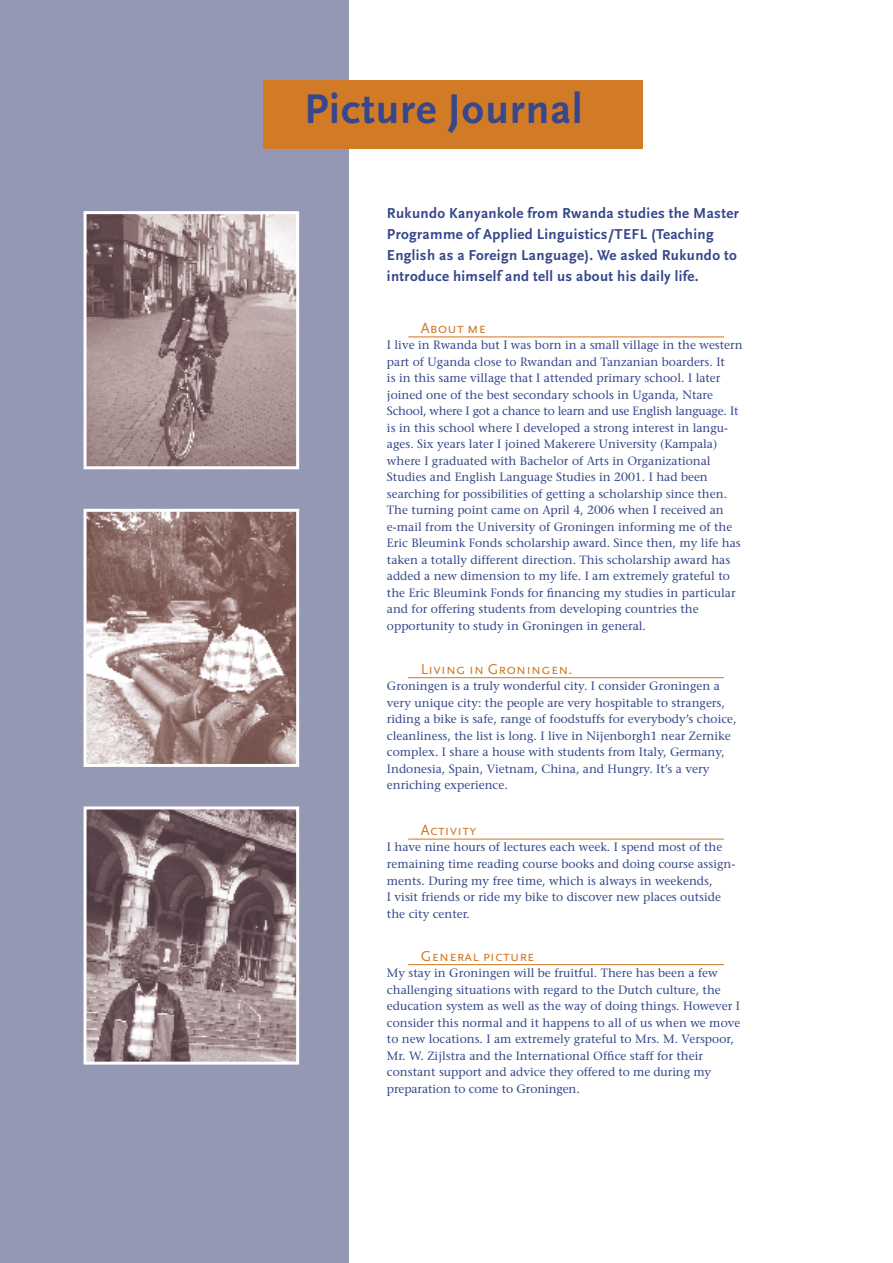
<style>
.page{position:relative;width:893px;height:1263px;background:#fff}
.page>*{position:absolute;margin:0;border:0;box-sizing:border-box;transform-origin:0 0}
._02-titel{font:700 43.35px "Scala Sans";letter-spacing:.025em;color:#36478b}
._03-chapeau{font:700 15px/21px "Scala Sans";letter-spacing:.025em;color:#36478b}
.kopje_in_tekst{font:15px "Scala Sans Caps";letter-spacing:.015em;color:#d27b27}
.t1{font:12px/16.5px "Stone Serif";color:#36478b}
</style>
<div class="page">
<div style="left:0;top:0;width:349px;height:1263px;background:#9498b5"></div>
<div style="left:263px;top:81px;width:379px;height:68px;background:#d27b27"></div>
<img style="left:88px;top:215px;width:207px;height:250px">
<div style="left:84px;top:211px;width:215px;height:258px;border:3px solid #fff"></div>
<img style="left:88px;top:513px;width:207px;height:250px">
<div style="left:84px;top:509px;width:215px;height:258px;border:3px solid #fff"></div>
<img style="left:88px;top:810px;width:207px;height:250px">
<div style="left:84px;top:806px;width:215px;height:258px;border:3px solid #fff"></div>
<hr style="left:408px;top:336px;width:316px;height:1px;background:#d27b27">
<hr style="left:408px;top:677px;width:316px;height:1px;background:#d27b27">
<hr style="left:408px;top:838px;width:316px;height:2px;background:#d27b27">
<hr style="left:408px;top:964px;width:316px;height:1px;background:#d27b27">
<p class="_02-titel" style="left:304px;top:86px;width:280px">Picture Journal</p>
<p class="_03-chapeau" style="left:387px;top:203px;width:353px">Rukundo Kanyankole from Rwanda studies the Master Programme of Applied Linguistics/TEFL (Teaching English as a Foreign Language). We asked Rukundo to introduce himself and tell us about his daily life.</p>
<p class="kopje_in_tekst" style="left:421px;top:320px;width:67px">About me</p>
<p class="t1" style="left:387px;top:337px;width:357px">I live in Rwanda but I was born in a small village in the western part of Uganda close to Rwandan and Tanzanian boarders. It<br>is in this same village that I attended primary school. I later joined one of the best secondary schools in Uganda, Ntare School, where I got a chance to learn and use English language. It is in this school where I developed a strong interest in langu&shy;ages. Six years later I joined Makerere University (Kampala) where I graduated with Bachelor of Arts in Organizational Studies and English Language Studies in 2001. I had been searching for possibilities of getting a scholarship since then.<br>The turning point came on April 4, 2006 when I received an e-mail from the University of Groningen informing me of the Eric Bleumink Fonds scholarship award. Since then, my life has taken a totally different direction. This scholarship award has added a new dimension to my life. I am extremely grateful to the Eric Bleumink Fonds for financing my studies in particular and for offering students from developing countries the opportunity to study in Groningen in general.</p>
<p class="kopje_in_tekst" style="left:421px;top:660px;width:153px">Living in Groningen.</p>
<p class="t1" style="left:387px;top:677px;width:351px">Groningen is a truly wonderful city. I consider Groningen a very unique city: the people are very hospitable to strangers, riding a bike is safe, range of foodstuffs for everybody’s choice, cleanliness, the list is long. I live in Nijenborgh1 near Zernike complex. I share a house with students from Italy, Germany, Indonesia, Spain, Vietnam, China, and Hungry. It’s a very enriching experience.</p>
<p class="kopje_in_tekst" style="left:421px;top:822px;width:57px">Activity</p>
<p class="t1" style="left:387px;top:839px;width:350px">I have nine hours of lectures each week. I spend most of the remaining time reading course books and doing course assign&shy;ments. During my free time, which is always in weekends,<br>I visit friends or ride my bike to discover new places outside the city center.</p>
<p class="kopje_in_tekst" style="left:421px;top:947px;width:115px">General picture</p>
<p class="t1" style="left:387px;top:964px;width:355px">My stay in Groningen will be fruitful. There has been a few challenging situations with regard to the Dutch culture, the education system as well as the way of doing things. However I consider this normal and it happens to all of us when we move to new locations. I am extremely grateful to Mrs. M. Verspoor, Mr. W. Zijlstra and the International Office staff for their constant support and advice they offered to me during my preparation to come to Groningen.</p>
</div>
